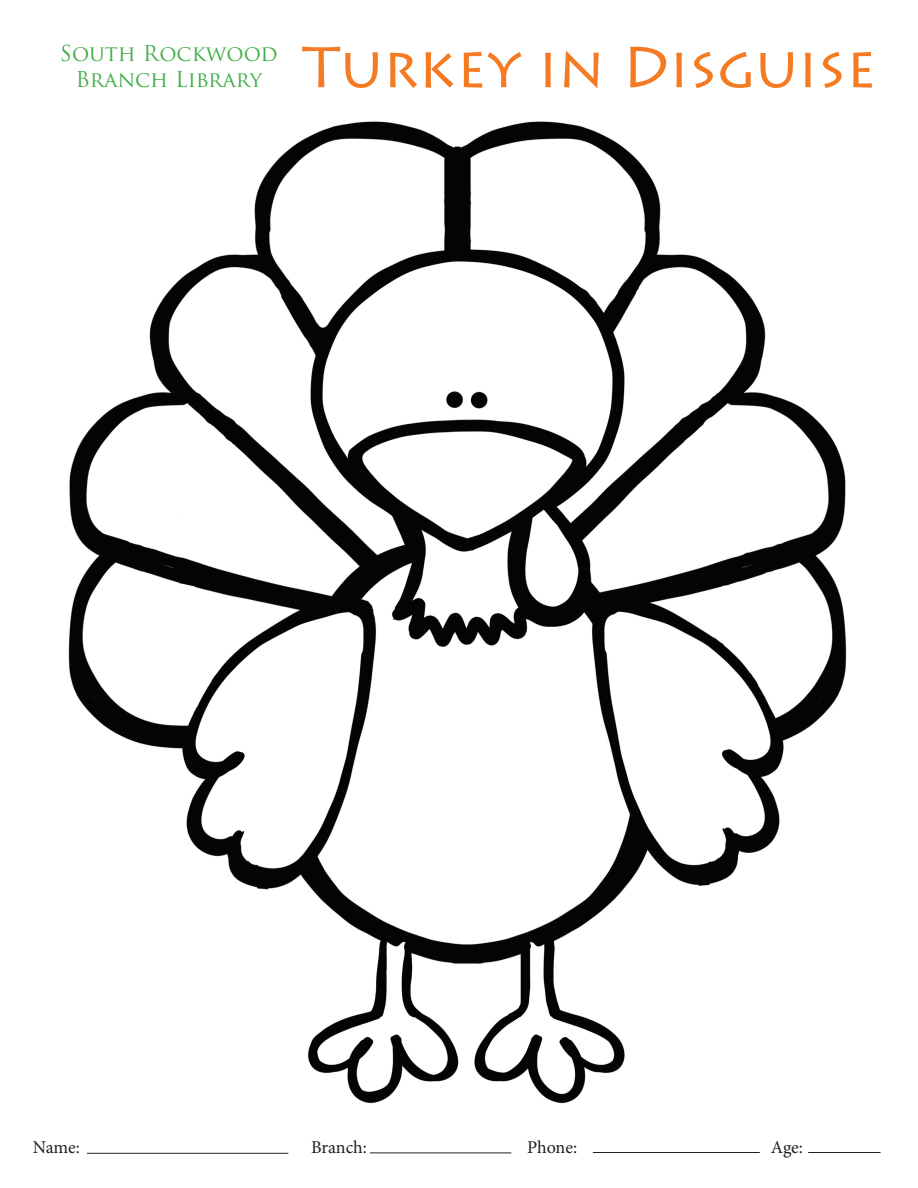
<style>
.page{position:relative;width:918px;height:1188px;background:#fff}
.page>*{position:absolute;margin:0;border:0;box-sizing:border-box;transform-origin:0 0}
.t1{font:57.75px "Lithos Pro";color:#f47b21}
.t2{font:21.3px/25.7px "Trajan Pro";color:#40ae49;text-align:center}
.t3{font:18px "Minion Pro";letter-spacing:-.005em;color:#231f20}
</style>
<div class="page">
<img style="left:68px;top:121px;width:779px;height:983px">
<hr style="left:87px;top:1153px;width:201px;height:1px;background:#231f20">
<hr style="left:370px;top:1153px;width:141px;height:1px;background:#231f20">
<hr style="left:593px;top:1152px;width:167px;height:1px;background:#231f20">
<hr style="left:808px;top:1152px;width:73px;height:1px;background:#231f20">
<p class="t2" style="left:60px;top:40px;width:219px">South Rockwood<br>Branch Library</p>
<h1 class="t1" style="left:302px;top:34px;width:575px">Turkey in Disguise</h1>
<p class="t3" style="left:33px;top:1135px;width:49px">Name:</p>
<p class="t3" style="left:311px;top:1135px;width:57px">Branch:</p>
<p class="t3" style="left:527px;top:1135px;width:52px">Phone:</p>
<p class="t3" style="left:771px;top:1135px;width:34px">Age:</p>
</div>
